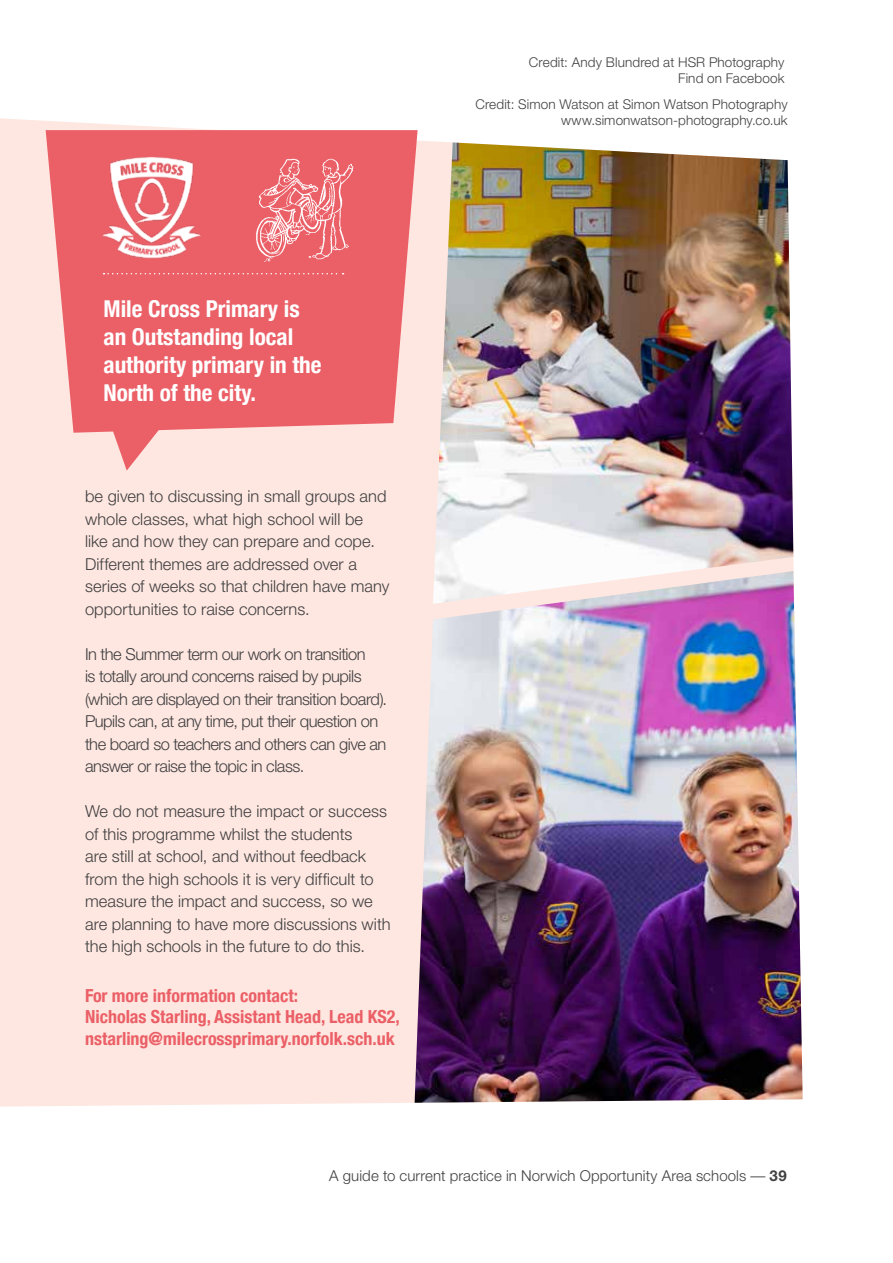
<style>
.page{position:relative;width:893px;height:1263px;background:#fff}
.page>*{position:absolute;margin:0;border:0;box-sizing:border-box;transform-origin:0 0}
.t1{font:700 condensed 23.25px/27.9px "Helvetica Neue";color:#fff}
.t2{font:700 condensed 18px/21.6px "Helvetica Neue";color:#eb5f67}
.t3{font:300 16.5px/22.5px "Helvetica Neue";color:#414042}
.t4{font:300 16.5px/22.5px "Helvetica Neue";letter-spacing:-.03em;color:#414042}
.t5{font:300 15px "Helvetica Neue";letter-spacing:.005em;color:#414042}
.t6{font:300 13.5px/16.2px "Helvetica Neue";letter-spacing:.01em;color:#414042;text-align:right}
.s1{font-weight:700}
</style>
<div class="page">
<div style="left:0;top:118px;width:794px;height:988px;background:#fee7e0"></div>
<img style="left:433px;top:142px;width:360px;height:429px">
<svg style="left:46px;top:130px;width:372px;height:303px;background:#ed6d74"></svg>
<svg style="left:106px;top:412px;width:67px;height:59px;background:#f39c9e"></svg>
<img style="left:102px;top:157px;width:99px;height:104px">
<svg style="left:104px;top:273px;width:240px;height:1px"></svg>
<img style="left:415px;top:571px;width:388px;height:532px">
<img style="left:249px;top:154px;width:105px;height:109px">
<p class="t6" style="left:529px;top:53px;width:257px">Credit: Andy Blundred at HSR Photography<br>Find on Facebook</p>
<h1 class="t1" style="left:104px;top:293px;width:220px">Mile Cross Primary is an Outstanding local authority primary in the<br>North of the city.</h1>
<p class="t3" style="left:85px;top:485px;width:306px">be given to discussing in small groups and whole classes, what high school will be like and how they can prepare and cope.<br>Different themes are addressed over a series of weeks so that children have many opportunities to raise concerns.</p>
<p class="t4" style="left:85px;top:642px;width:304px">In the Summer term our work on transition<br>is totally around concerns raised by pupils (which are displayed on their transition board).<br>Pupils can, at any time, put their question on the board so teachers and others can give an answer or raise the topic in class.</p>
<p class="t3" style="left:85px;top:800px;width:307px">We do not measure the impact or success of this programme whilst the students<br>are still at school, and without feedback from the high schools it is very difficult to measure the impact and success, so we are planning to have more discussions with the high schools in the future to do this.</p>
<p class="t2" style="left:85px;top:983px;width:316px">For more information contact:<br>Nicholas Starling, Assistant Head, Lead KS2, nstarling@milecrossprimary.norfolk.sch.uk</p>
<p class="t6" style="left:475px;top:95px;width:314px">Credit: Simon Watson at Simon Watson Photography www.simonwatson-photography.co.uk</p>
<p class="t5" style="left:329px;top:1167px;width:459px">A guide to current practice in Norwich Opportunity Area schools — <span class="s1">39</span></p>
</div>
